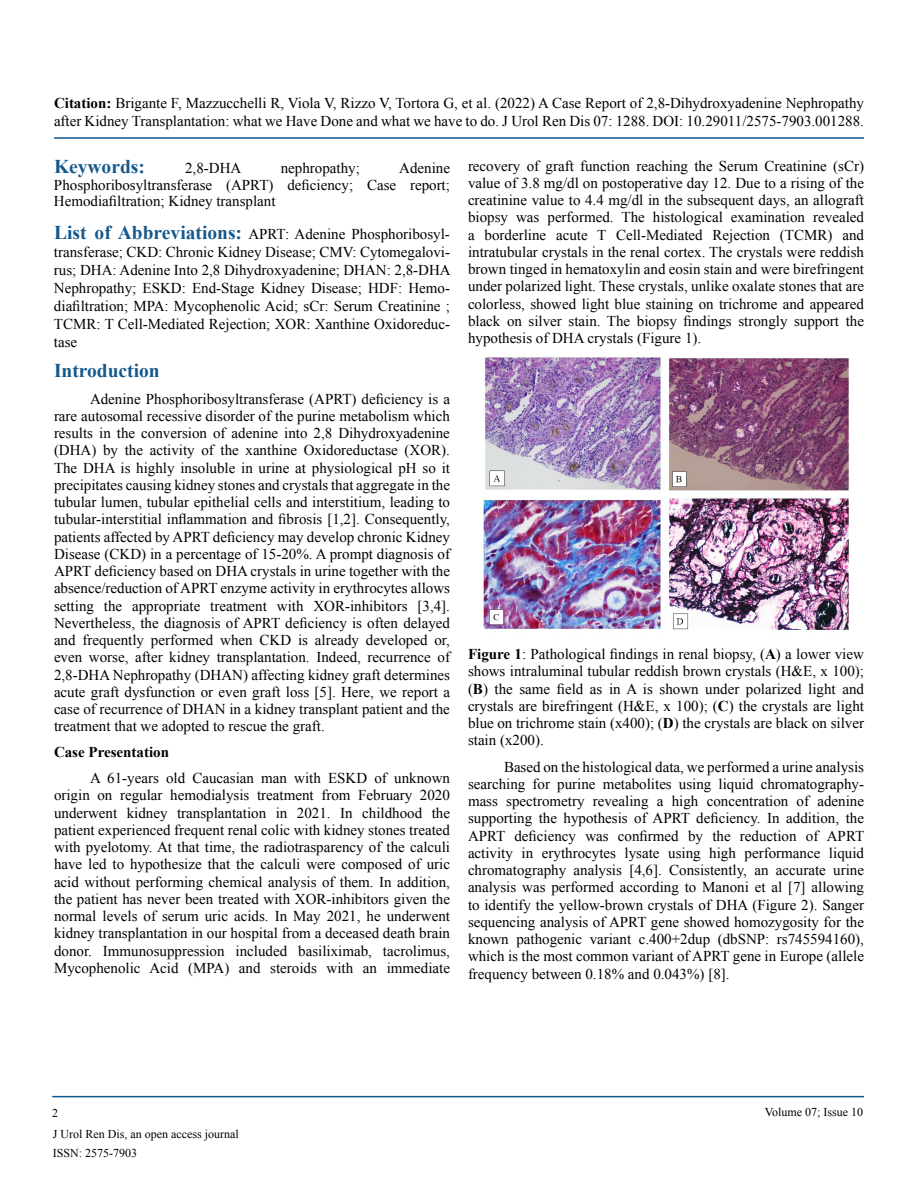
<style>
.page{position:relative;width:918px;height:1188px;background:#fff}
.page>*{position:absolute;margin:0;border:0;box-sizing:border-box;transform-origin:0 0}
.t1{font:700 19.5px "Times New Roman";color:#15588c}
.t2{font:15px/17.2px "Times New Roman";color:#000;text-align:justify}
.t3{font:700 15px "Times New Roman";color:#000}
.t4{font:12px/18.9px "Times New Roman";color:#000}
.s1{font-weight:700}
.s2{font-weight:700;font-size:19.5px;color:#15588c}
</style>
<div class="page">
<hr style="left:54px;top:137px;width:810px;height:2px;background:#15588c">
<hr style="left:52px;top:1096px;width:812px;height:1px;background:#15588c">
<img style="left:483px;top:354px;width:366px;height:279px">
<p class="t2" style="left:54px;top:94px;width:812px;line-height:18px"><span class="s1">Citation:</span> Brigante F, Mazzucchelli R, Viola V, Rizzo V, Tortora G, et al. (2022) A Case Report of 2,8-Dihydroxyadenine Nephropathy after Kidney Transplantation: what we Have Done and what we have to do. J Urol Ren Dis 07: 1288. DOI: 10.29011/2575-7903.001288.</p>
<h1 class="t1" style="left:54px;top:153px;width:92px">Keywords:</h1>
<p class="t2" style="left:185px;top:160px;width:58px">2,8-DHA</p>
<p class="t2" style="left:281px;top:160px;width:81px">nephropathy;</p>
<p class="t2" style="left:54px;top:160px;width:398px;line-height:16.5px;text-indent:345px">Adenine Phosphoribosyltransferase (APRT) deficiency; Case report; Hemodiafiltration; Kidney transplant</p>
<p class="t2" style="left:54px;top:225px;width:398px;line-height:18px"><span class="s2">List of Abbreviations:</span> APRT: Adenine Phosphoribosyl&shy;transferase; CKD: Chronic Kidney Disease; CMV: Cytomegalovi&shy;rus; DHA: Adenine Into 2,8 Dihydroxyadenine; DHAN: 2,8-DHA Nephropathy; ESKD: End-Stage Kidney Disease; HDF: Hemo&shy;diafiltration; MPA: Mycophenolic Acid; sCr: Serum Creatinine ; TCMR: T Cell-Mediated Rejection; XOR: Xanthine Oxidoreduc&shy;tase</p>
<h1 class="t1" style="left:54px;top:357px;width:107px">Introduction</h1>
<p class="t2" style="left:54px;top:390px;width:398px;text-indent:36px">Adenine Phosphoribosyltransferase (APRT) deficiency is a rare autosomal recessive disorder of the purine metabolism which results in the conversion of adenine into 2,8 Dihydroxyadenine (DHA) by the activity of the xanthine Oxidoreductase (XOR).<br>The DHA is highly insoluble in urine at physiological pH so it precipitates causing kidney stones and crystals that aggregate in the tubular lumen, tubular epithelial cells and interstitium, leading to tubular-interstitial inflammation and fibrosis [1,2]. Consequently, patients affected by APRT deficiency may develop chronic Kidney Disease (CKD) in a percentage of 15-20%. A prompt diagnosis of APRT deficiency based on DHA crystals in urine together with the absence/reduction of APRT enzyme activity in erythrocytes allows setting the appropriate treatment with XOR-inhibitors [3,4].<br>Nevertheless, the diagnosis of APRT deficiency is often delayed and frequently performed when CKD is already developed or, even worse, after kidney transplantation. Indeed, recurrence of 2,8-DHA Nephropathy (DHAN) affecting kidney graft determines acute graft dysfunction or even graft loss [5]. Here, we report a case of recurrence of DHAN in a kidney transplant patient and the treatment that we adopted to rescue the graft.</p>
<p class="t3" style="left:54px;top:741px;width:117px">Case Presentation</p>
<p class="t2" style="left:54px;top:769px;width:398px;text-indent:36px">A 61-years old Caucasian man with ESKD of unknown origin on regular hemodialysis treatment from February 2020 underwent kidney transplantation in 2021. In childhood the patient experienced frequent renal colic with kidney stones treated with pyelotomy. At that time, the radiotrasparency of the calculi have led to hypothesize that the calculi were composed of uric acid without performing chemical analysis of them. In addition, the patient has never been treated with XOR-inhibitors given the normal levels of serum uric acids. In May 2021, he underwent kidney transplantation in our hospital from a deceased death brain donor. Immunosuppression included basiliximab, tacrolimus, Mycophenolic Acid (MPA) and steroids with an immediate</p>
<p class="t2" style="left:468px;top:157px;width:398px">recovery of graft function reaching the Serum Creatinine (sCr) value of 3.8 mg/dl on postoperative day 12. Due to a rising of the creatinine value to 4.4 mg/dl in the subsequent days, an allograft biopsy was performed. The histological examination revealed a borderline acute T Cell-Mediated Rejection (TCMR) and intratubular crystals in the renal cortex. The crystals were reddish brown tinged in hematoxylin and eosin stain and were birefringent under polarized light. These crystals, unlike oxalate stones that are colorless, showed light blue staining on trichrome and appeared black on silver stain. The biopsy findings strongly support the hypothesis of DHA crystals (Figure 1).</p>
<p class="t2" style="left:468px;top:645px;width:398px"><span class="s1">Figure 1</span>: Pathological findings in renal biopsy, (<span class="s1">A</span>) a lower view shows intraluminal tubular reddish brown crystals (H&amp;E, x 100); (<span class="s1">B</span>) the same field as in A is shown under polarized light and crystals are birefringent (H&amp;E, x 100); (<span class="s1">C</span>) the crystals are light blue on trichrome stain (x400); (<span class="s1">D</span>) the crystals are black on silver stain (x200).</p>
<p class="t2" style="left:468px;top:758px;width:398px;text-indent:36px">Based on the histological data, we performed a urine analysis searching for purine metabolites using liquid chromatography&shy;mass spectrometry revealing a high concentration of adenine supporting the hypothesis of APRT deficiency. In addition, the APRT deficiency was confirmed by the reduction of APRT activity in erythrocytes lysate using high performance liquid chromatography analysis [4,6]. Consistently, an accurate urine analysis was performed according to Manoni et al [7] allowing to identify the yellow-brown crystals of DHA (Figure 2). Sanger sequencing analysis of APRT gene showed homozygosity for the known pathogenic variant c.400+2dup (dbSNP: rs745594160), which is the most common variant of APRT gene in Europe (allele frequency between 0.18% and 0.043%) [8].</p>
<p class="t4" style="left:52px;top:1104px;width:7px">2</p>
<p class="t4" style="left:765px;top:1102px;width:100px">Volume 07; Issue 10</p>
<p class="t4" style="left:53px;top:1125px;width:187px">J Urol Ren Dis, an open access journal<br>ISSN: 2575-7903</p>
</div>
